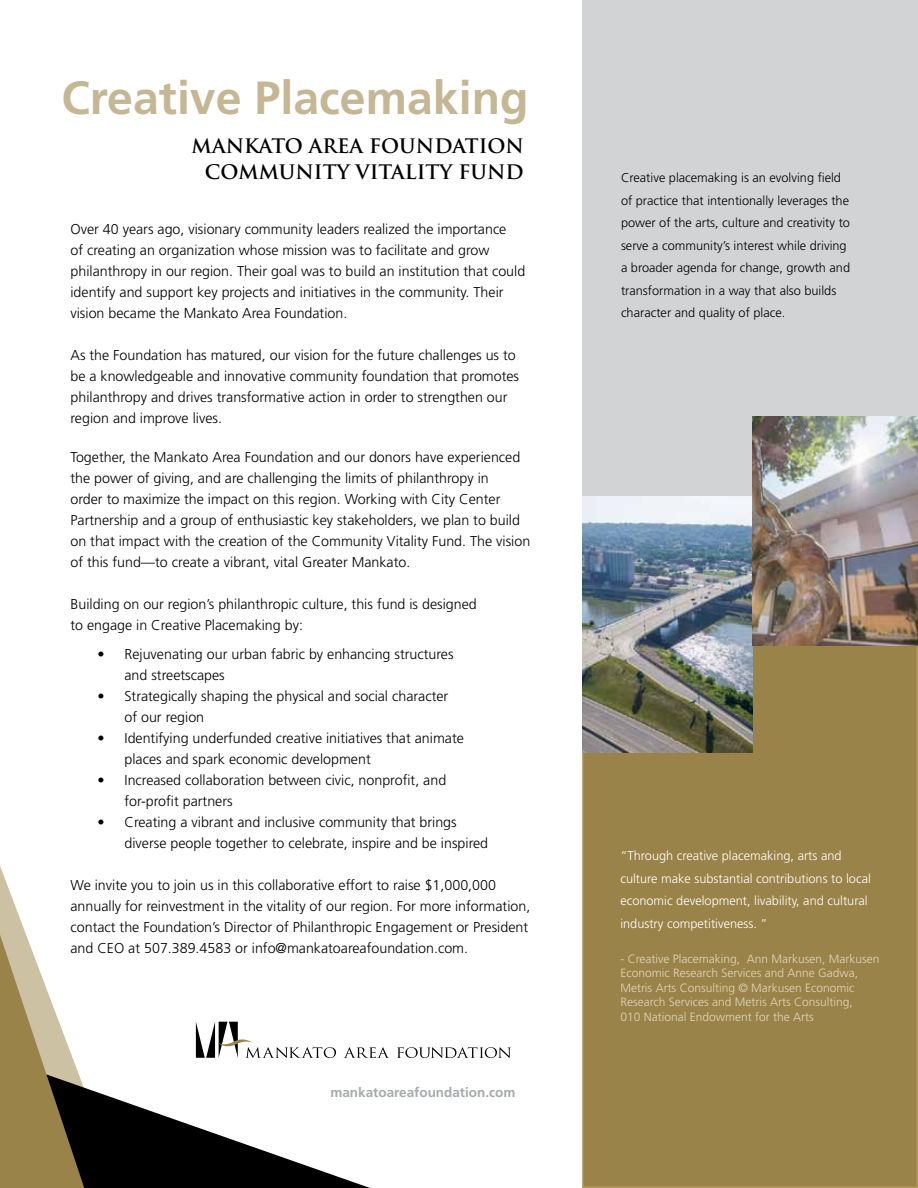
<style>
.page{position:relative;width:918px;height:1188px;background:#fff}
.page>*{position:absolute;margin:0;border:0;box-sizing:border-box;transform-origin:0 0}
.t1{font:700 46.5px "Frutiger";color:#c5b694}
.t2{font:700 19.5px/25.5px "Trajan Pro";color:#000;text-align:right}
.t3{font:300 14.25px/21px "Frutiger";color:#000}
.t4{font:700 13.5px "Frutiger";color:#a7a9ac}
.t5{font:300 12.75px/22.5px "Frutiger";color:#000}
.t6{font:300 12.75px/22.5px "Frutiger";color:#fff}
.t7{font:300 12px/14.4px "Frutiger";color:#e1d6bd}
</style>
<div class="page">
<div style="left:583px;top:498px;width:334px;height:689px;background:#9a8348"></div>
<div style="left:582px;top:0;width:336px;height:542px;background:#d1d3d4"></div>
<svg style="left:0;top:866px;width:26px;height:69px"></svg>
<svg style="left:84px;top:1087px;width:286px;height:101px"></svg>
<svg style="left:0;top:935px;width:84px;height:253px"></svg>
<svg style="left:196px;top:1022px;width:140px;height:36px"></svg>
<svg style="left:344px;top:1047px;width:45px;height:11px"></svg>
<svg style="left:397px;top:1047px;width:114px;height:11px"></svg>
<img style="left:582px;top:497px;width:171px;height:255px">
<img style="left:753px;top:417px;width:165px;height:229px">
<h1 class="t1" style="left:62px;top:71px;width:468px">Creative Placemaking</h1>
<h2 class="t2" style="left:192px;top:134px;width:334px">MANKATO AREA FOUNDATION<br>COMMUNITY VITALITY FUND</h2>
<p class="t3" style="left:70px;top:218px;width:456px">Over 40 years ago, visionary community leaders realized the importance<br>of creating an organization whose mission was to facilitate and grow philanthropy in our region. Their goal was to build an institution that could identify and support key projects and initiatives in the community. Their vision became the Mankato Area Foundation.</p>
<p class="t3" style="left:70px;top:344px;width:450px">As the Foundation has matured, our vision for the future challenges us to be a knowledgeable and innovative community foundation that promotes philanthropy and drives transformative action in order to strengthen our region and improve lives.</p>
<p class="t3" style="left:70px;top:446px;width:461px">Together, the Mankato Area Foundation and our donors have experienced the power of giving, and are challenging the limits of philanthropy in<br>order to maximize the impact on this region. Working with City Center Partnership and a group of enthusiastic key stakeholders, we plan to build on that impact with the creation of the Community Vitality Fund. The vision of this fund—to create a vibrant, vital Greater Mankato.</p>
<p class="t3" style="left:70px;top:593px;width:408px">Building on our region’s philanthropic culture, this fund is designed to engage in Creative Placemaking by:</p>
<p class="t3" style="left:125px;top:644px;width:331px;text-indent:-27px">• Rejuvenating our urban fabric by enhancing structures and streetscapes</p>
<p class="t3" style="left:125px;top:686px;width:325px;text-indent:-27px">• Strategically shaping the physical and social character of our region</p>
<p class="t3" style="left:125px;top:728px;width:341px;text-indent:-27px">• Identifying underfunded creative initiatives that animate places and spark economic development</p>
<p class="t3" style="left:125px;top:770px;width:323px;text-indent:-27px">• Increased collaboration between civic, nonprofit, and for-profit partners</p>
<p class="t3" style="left:125px;top:812px;width:365px;text-indent:-27px">• Creating a vibrant and inclusive community that brings diverse people together to celebrate, inspire and be inspired</p>
<p class="t3" style="left:71px;top:875px;width:461px">We invite you to join us in this collaborative effort to raise $1,000,000 annually for reinvestment in the vitality of our region. For more information, contact the Foundation’s Director of Philanthropic Engagement or President and CEO at 507.389.4583 or info@mankatoareafoundation.com.</p>
<p class="t4" style="left:330px;top:1084px;width:187px">mankatoareafoundation.com</p>
<p class="t5" style="left:621px;top:166px;width:231px">Creative placemaking is an evolving field of practice that intentionally leverages the power of the arts, culture and creativity to serve a community’s interest while driving a broader agenda for change, growth and transformation in a way that also builds character and quality of place.</p>
<p class="t6" style="left:620px;top:844px;width:252px">“Through creative placemaking, arts and culture make substantial contributions to local economic development, livability, and cultural industry competitiveness. ”</p>
<p class="t7" style="left:620px;top:952px;width:261px">- Creative Placemaking, Ann Markusen, Markusen Economic Research Services and Anne Gadwa, Metris Arts Consulting © Markusen Economic Research Services and Metris Arts Consulting,<br>010 National Endowment for the Arts</p>
</div>
